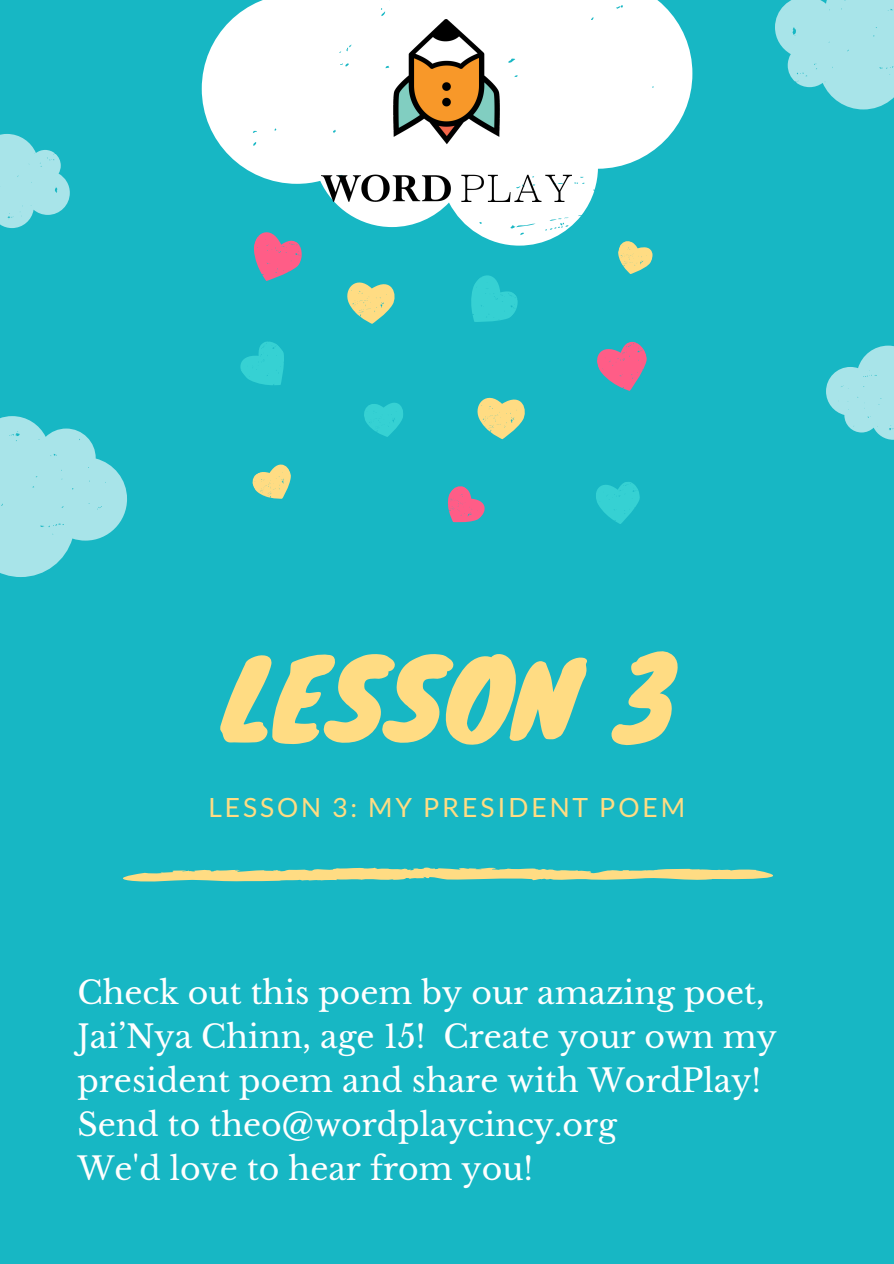
<style>
.page{position:relative;width:894px;height:1264px;background:#fff}
.page>*{position:absolute;margin:0;border:0;box-sizing:border-box;transform-origin:0 0}
.t1{font:105.9px "Knewave";color:#ffdc83}
.t2{font:31.5px/44px "Libre Baskerville";color:#fff}
.t3{font:26.55px "Lato";letter-spacing:.11em;color:#ffdc83}
</style>
<div class="page">
<div style="left:0;top:0;width:893px;height:1263px;background:#17b7c4"></div>
<svg style="left:202px;top:0;width:490px;height:246px;fill:#fff"></svg>
<svg style="left:243px;top:228px;width:63px;height:53px"></svg>
<svg style="left:597px;top:341px;width:50px;height:50px"></svg>
<svg style="left:471px;top:275px;width:47px;height:47px"></svg>
<svg style="left:240px;top:341px;width:44px;height:44px"></svg>
<svg style="left:596px;top:482px;width:44px;height:42px"></svg>
<svg style="left:347px;top:282px;width:47px;height:42px"></svg>
<svg style="left:477px;top:398px;width:47px;height:41px"></svg>
<svg style="left:613px;top:239px;width:42px;height:35px"></svg>
<svg style="left:252px;top:464px;width:39px;height:35px"></svg>
<svg style="left:447px;top:486px;width:38px;height:37px"></svg>
<svg style="left:364px;top:403px;width:39px;height:34px"></svg>
<svg style="left:775px;top:0;width:118px;height:109px"></svg>
<svg style="left:0;top:416px;width:127px;height:161px"></svg>
<svg style="left:0;top:134px;width:70px;height:94px"></svg>
<svg style="left:826px;top:345px;width:67px;height:95px"></svg>
<svg style="left:123px;top:867px;width:650px;height:15px"></svg>
<img style="left:322px;top:19px;width:250px;height:183px">
<h1 class="t1" style="left:222px;top:612px;width:454px">LESSON 3</h1>
<p class="t3" style="left:208px;top:791px;width:478px">LESSON 3: MY PRESIDENT POEM</p>
<p class="t2" style="left:77px;top:971px;width:700px">Check out this poem by our amazing poet, Jai’Nya Chinn, age 15! Create your own my president poem and share with WordPlay!<br>Send to theo@wordplaycincy.org<br>We'd love to hear from you!</p>
</div>
